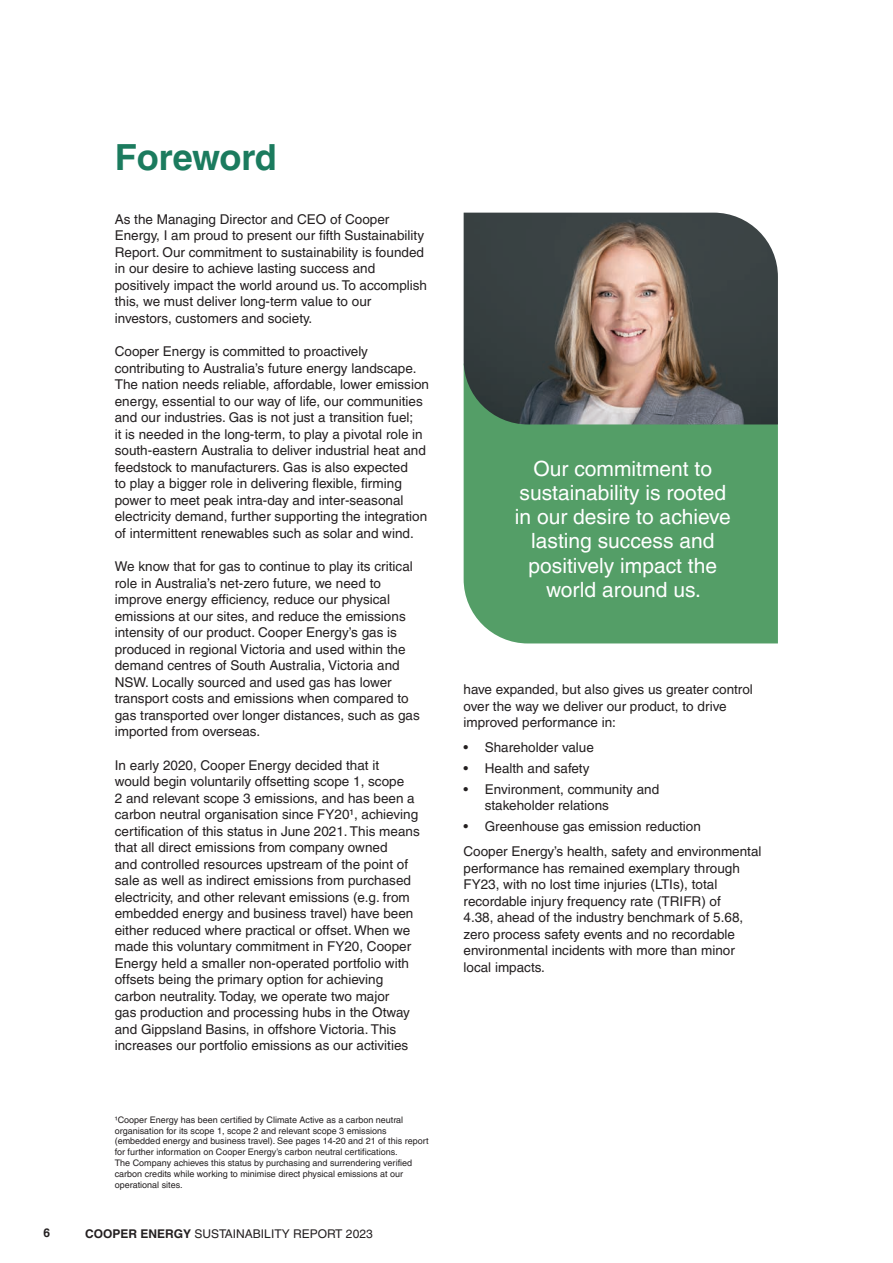
<style>
.page{position:relative;width:893px;height:1263px;background:#fff}
.page>*{position:absolute;margin:0;border:0;box-sizing:border-box;transform-origin:0 0}
.t1{font:700 36px "Helvetica LT Pro";color:#1b7b5e}
.t2{font:21px/24px "Helvetica LT Pro";color:#fff;text-align:center}
.t3{font:13.5px/16.5px "Helvetica LT Pro";color:#231f20}
.t4{font:12px "Helvetica LT Pro";color:#231f20}
.t5{font:700 12px "Helvetica LT Pro";color:#231f20}
.t6{font:9px/10.8px "Helvetica LT Pro";color:#231f20}
.s1{font-weight:700}
</style>
<div class="page">
<div style="left:464px;top:424px;width:314px;height:219px;background:#549e67"></div>
<img style="left:464px;top:213px;width:314px;height:211px">
<h1 class="t1" style="left:115px;top:136px;width:164px">Foreword</h1>
<p class="t3" style="left:115px;top:211px;width:314px">As the Managing Director and CEO of Cooper Energy, I am proud to present our fifth Sustainability Report. Our commitment to sustainability is founded in our desire to achieve lasting success and positively impact the world around us. To accomplish this, we must deliver long-term value to our investors, customers and society.</p>
<p class="t3" style="left:115px;top:343px;width:316px">Cooper Energy is committed to proactively contributing to Australia’s future energy landscape.<br>The nation needs reliable, affordable, lower emission energy, essential to our way of life, our communities and our industries. Gas is not just a transition fuel;<br>it is needed in the long-term, to play a pivotal role in south-eastern Australia to deliver industrial heat and feedstock to manufacturers. Gas is also expected<br>to play a bigger role in delivering flexible, firming power to meet peak intra-day and inter-seasonal electricity demand, further supporting the integration of intermittent renewables such as solar and wind.</p>
<p class="t3" style="left:115px;top:558px;width:307px">We know that for gas to continue to play its critical role in Australia’s net-zero future, we need to improve energy efficiency, reduce our physical emissions at our sites, and reduce the emissions intensity of our product. Cooper Energy’s gas is produced in regional Victoria and used within the demand centres of South Australia, Victoria and NSW. Locally sourced and used gas has lower transport costs and emissions when compared to gas transported over longer distances, such as gas imported from overseas.</p>
<p class="t3" style="left:115px;top:757px;width:306px">In early 2020, Cooper Energy decided that it<br>would begin voluntarily offsetting scope 1, scope<br>2 and relevant scope 3 emissions, and has been a carbon neutral organisation since FY20¹, achieving certification of this status in June 2021. This means that all direct emissions from company owned<br>and controlled resources upstream of the point of sale as well as indirect emissions from purchased electricity, and other relevant emissions (e.g. from embedded energy and business travel) have been either reduced where practical or offset. When we made this voluntary commitment in FY20, Cooper Energy held a smaller non-operated portfolio with offsets being the primary option for achieving carbon neutrality. Today, we operate two major<br>gas production and processing hubs in the Otway and Gippsland Basins, in offshore Victoria. This increases our portfolio emissions as our activities</p>
<p class="t6" style="left:115px;top:1114px;width:315px">¹Cooper Energy has been certified by Climate Active as a carbon neutral organisation for its scope 1, scope 2 and relevant scope 3 emissions (embedded energy and business travel). See pages 14-20 and 21 of this report for further information on Cooper Energy’s carbon neutral certifications.<br>The Company achieves this status by purchasing and surrendering verified carbon credits while working to minimise direct physical emissions at our operational sites.</p>
<p class="t5" style="left:43px;top:1226px;width:8px">6</p>
<p class="t4" style="left:85px;top:1226px;width:289px"><span class="s1">COOPER ENERGY</span> SUSTAINABILITY REPORT 2023</p>
<h2 class="t2" style="left:515px;top:457px;width:217px">Our commitment to sustainability is rooted in our desire to achieve lasting success and positively impact the world around us.</h2>
<p class="t3" style="left:463px;top:681px;width:291px">have expanded, but also gives us greater control over the way we deliver our product, to drive improved performance in:</p>
<p class="t3" style="left:463px;top:739px;width:132px">• Shareholder value</p>
<p class="t3" style="left:463px;top:760px;width:127px">• Health and safety</p>
<p class="t3" style="left:485px;top:781px;width:176px;text-indent:-21px">• Environment, community and stakeholder relations</p>
<p class="t3" style="left:463px;top:814px;width:300px;line-height:25px">• Greenhouse gas emission reduction<br>Cooper Energy’s health, safety and environmental</p>
<p class="t3" style="left:463px;top:859px;width:281px">performance has remained exemplary through FY23, with no lost time injuries (LTIs), total recordable injury frequency rate (TRIFR) of 4.38, ahead of the industry benchmark of 5.68, zero process safety events and no recordable environmental incidents with more than minor local impacts.</p>
</div>
